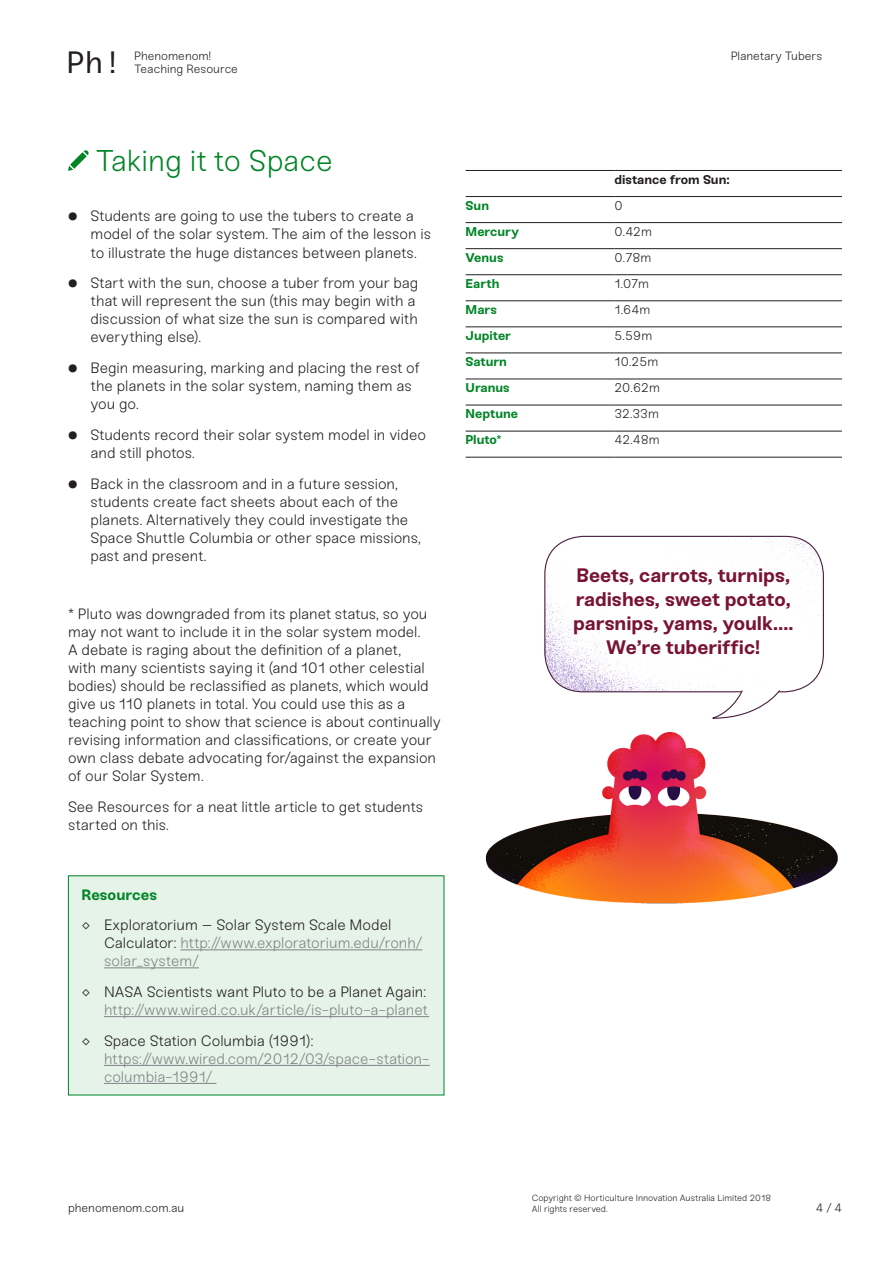
<style>
.page{position:relative;width:893px;height:1263px;background:#fff}
.page>*{position:absolute;margin:0;border:0;box-sizing:border-box;transform-origin:0 0}
.t1{font:30.75px "Sneak Mono";color:#231f20}
.H3__Light___Black{font:300 30px "Sneak";letter-spacing:-.005em;color:#008527}
.H3__Light___Black-2{font:700 19.5px/24px "Sneak";color:#781333;text-align:center}
.Body_10{font:300 15px/18px "Sneak";letter-spacing:-.005em;color:#231f20}
.Body_10-2{font:300 15px/18px "Sneak";letter-spacing:-.005em;color:#808285;text-align:right}
.Body_10-3{font:700 15px "Sneak";letter-spacing:-.005em;color:#008527}
.Table{font:700 12.75px "Sneak";color:#008527}
.Table-2{font:300 12.75px "Sneak";color:#231f20}
.Table-3{font:700 12.75px "Sneak";color:#231f20}
.Furniture{font:300 12px "Sneak";color:#231f20}
.Body_10-4{font:300 9px/10.8px "Sneak";letter-spacing:-.005em;color:#231f20}
.s1{font-weight:700}
.s2{color:#808285}
.s3{color:#231f20}
</style>
<div class="page">
<svg style="left:68px;top:150px;width:21px;height:21px"></svg>
<img style="left:485px;top:732px;width:353px;height:172px">
<img style="left:545px;top:536px;width:278px;height:156px">
<div style="left:544px;top:536px;width:280px;height:156px;border:1px solid #491f3d;border-radius:38px"></div>
<svg style="left:711px;top:689px;width:70px;height:30px"></svg>
<hr style="left:466px;top:222px;width:148px;height:1px;background:#231f20">
<hr style="left:614px;top:222px;width:228px;height:1px;background:#231f20">
<hr style="left:466px;top:248px;width:148px;height:1px;background:#231f20">
<hr style="left:614px;top:248px;width:228px;height:1px;background:#231f20">
<hr style="left:466px;top:274px;width:148px;height:1px;background:#231f20">
<hr style="left:614px;top:274px;width:228px;height:1px;background:#231f20">
<hr style="left:466px;top:301px;width:148px;height:1px;background:#231f20">
<hr style="left:614px;top:301px;width:228px;height:1px;background:#231f20">
<hr style="left:466px;top:327px;width:148px;height:1px;background:#231f20">
<hr style="left:614px;top:327px;width:228px;height:1px;background:#231f20">
<hr style="left:466px;top:353px;width:148px;height:1px;background:#231f20">
<hr style="left:614px;top:353px;width:228px;height:1px;background:#231f20">
<hr style="left:466px;top:379px;width:148px;height:1px;background:#231f20">
<hr style="left:614px;top:379px;width:228px;height:1px;background:#231f20">
<hr style="left:466px;top:405px;width:148px;height:1px;background:#231f20">
<hr style="left:614px;top:405px;width:228px;height:1px;background:#231f20">
<hr style="left:466px;top:431px;width:148px;height:1px;background:#231f20">
<hr style="left:614px;top:431px;width:228px;height:1px;background:#231f20">
<hr style="left:466px;top:457px;width:148px;height:1px;background:#231f20">
<hr style="left:614px;top:457px;width:228px;height:1px;background:#231f20">
<hr style="left:466px;top:196px;width:148px;height:1px;background:#231f20">
<hr style="left:614px;top:196px;width:228px;height:1px;background:#231f20">
<hr style="left:466px;top:170px;width:148px;height:1px;background:#231f20">
<hr style="left:614px;top:170px;width:228px;height:1px;background:#231f20">
<div style="left:68px;top:876px;width:376px;height:219px;background:#e6f3e9"></div>
<hr style="left:180px;top:949px;width:242px;height:1px;background:#808285">
<hr style="left:104px;top:967px;width:95px;height:1px;background:#808285">
<hr style="left:104px;top:1016px;width:325px;height:1px;background:#808285">
<hr style="left:104px;top:1065px;width:326px;height:1px;background:#808285">
<hr style="left:104px;top:1083px;width:112px;height:1px;background:#808285">
<h1 class="t1" style="left:66px;top:44px;width:57px">Ph!</h1>
<p class="Furniture" style="left:134px;top:48px;width:78px">Phenomenom!</p>
<p class="Furniture" style="left:134px;top:62px;width:105px">Teaching Resource</p>
<p class="Furniture" style="left:731px;top:48px;width:93px">Planetary Tubers</p>
<p class="H3__Light___Black" style="left:95px;top:143px;width:239px">Taking it to Space</p>
<p class="Body_10" style="left:91px;top:207px;width:342px;text-indent:-22px"><span class="s1">●</span> Students are going to use the tubers to create a model of the solar system. The aim of the lesson is to illustrate the huge distances between planets.</p>
<p class="Body_10" style="left:91px;top:274px;width:329px;text-indent:-22px"><span class="s1">●</span> Start with the sun, choose a tuber from your bag that will represent the sun (this may begin with a discussion of what size the sun is compared with everything else).</p>
<p class="Body_10" style="left:91px;top:359px;width:331px;text-indent:-22px"><span class="s1">●</span> Begin measuring, marking and placing the rest of the planets in the solar system, naming them as you go.</p>
<p class="Body_10" style="left:91px;top:426px;width:337px;text-indent:-22px"><span class="s1">●</span> Students record their solar system model in video and still photos.</p>
<p class="Body_10" style="left:91px;top:474px;width:332px;text-indent:-22px"><span class="s1">●</span> Back in the classroom and in a future session, students create fact sheets about each of the planets. Alternatively they could investigate the Space Shuttle Columbia or other space missions, past and present.</p>
<p class="Body_10" style="left:68px;top:605px;width:374px">* Pluto was downgraded from its planet status, so you may not want to include it in the solar system model.<br>A debate is raging about the definition of a planet,<br>with many scientists saying it (and 101 other celestial bodies) should be reclassified as planets, which would give us 110 planets in total. You could use this as a teaching point to show that science is about continually revising information and classifications, or create your own class debate advocating for/against the expansion of our Solar System.</p>
<p class="Body_10" style="left:68px;top:798px;width:357px">See Resources for a neat little article to get students started on this.</p>
<p class="Body_10-3" style="left:82px;top:885px;width:77px">Resources</p>
<p class="Body_10" style="left:104px;top:916px;width:320px;text-indent:-22px">◊ Exploratorium – Solar System Scale Model<br>Calculator: <span class="s2">http://www.exploratorium.edu/ronh/ solar_system/</span></p>
<p class="Body_10-2" style="left:82px;top:983px;width:348px"><span class="s3">◊ NASA Scientists want Pluto to be a Planet Again: </span>http://www.wired.co.uk/article/is-pluto-a-planet</p>
<p class="Body_10-2" style="left:104px;top:1032px;width:327px;text-align:left;text-indent:-22px"><span class="s3">◊ Space Station Columbia (1991): </span>https://www.wired.com/2012/03/space-station&shy;columbia-1991/</p>
<p class="Table-3" style="left:614px;top:171px;width:117px">distance from Sun:</p>
<p class="Table" style="left:466px;top:197px;width:25px">Sun</p>
<p class="Table-2" style="left:614px;top:198px;width:10px">0</p>
<p class="Table" style="left:466px;top:223px;width:55px">Mercury</p>
<p class="Table-2" style="left:614px;top:224px;width:39px">0.42m</p>
<p class="Table" style="left:466px;top:250px;width:40px">Venus</p>
<p class="Table-2" style="left:614px;top:250px;width:38px">0.78m</p>
<p class="Table" style="left:466px;top:276px;width:35px">Earth</p>
<p class="Table-2" style="left:614px;top:276px;width:36px">1.07m</p>
<p class="Table" style="left:466px;top:302px;width:33px">Mars</p>
<p class="Table-2" style="left:614px;top:302px;width:37px">1.64m</p>
<p class="Table" style="left:466px;top:328px;width:47px">Jupiter</p>
<p class="Table-2" style="left:614px;top:328px;width:39px">5.59m</p>
<p class="Table" style="left:466px;top:354px;width:43px">Saturn</p>
<p class="Table-2" style="left:614px;top:354px;width:45px">10.25m</p>
<p class="Table" style="left:466px;top:380px;width:46px">Uranus</p>
<p class="Table-2" style="left:614px;top:380px;width:47px">20.62m</p>
<p class="Table" style="left:466px;top:406px;width:54px">Neptune</p>
<p class="Table-2" style="left:614px;top:406px;width:46px">32.33m</p>
<p class="Table" style="left:466px;top:432px;width:38px">Pluto*</p>
<p class="Table-2" style="left:614px;top:432px;width:47px">42.48m</p>
<p class="H3__Light___Black-2" style="left:573px;top:564px;width:222px">Beets, carrots, turnips, radishes, sweet potato, parsnips, yams, youlk….<br>We’re tuberiffic!</p>
<p class="Body_10-4" style="left:532px;top:1193px;width:241px">Copyright © Horticulture Innovation Australia Limited 2018<br>All rights reserved.</p>
<p class="Furniture" style="left:68px;top:1201px;width:118px">phenomenom.com.au</p>
<p class="Furniture" style="left:816px;top:1201px;width:28px">4 / 4</p>
</div>
